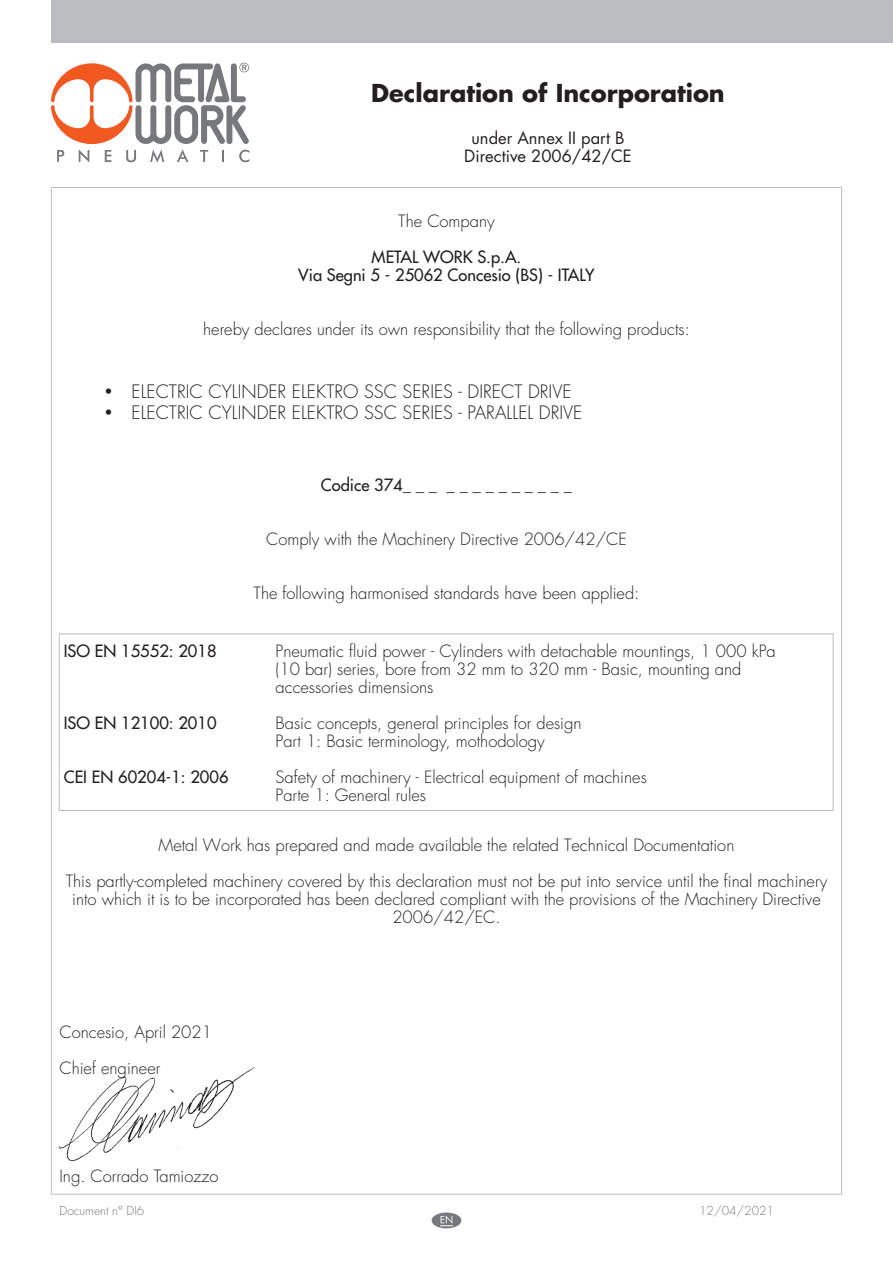
<style>
.page{position:relative;width:893px;height:1263px;background:#fff}
.page>*{position:absolute;margin:0;border:0;box-sizing:border-box;transform-origin:0 0}
.t1{font:700 24px "Futura Std";color:#231f20}
.t2{font:300 18px "Futura Std";color:#231f20}
.t3{font:300 16.5px/18px "Futura Std";color:#231f20}
.t4{font:500 16.5px/18px "Futura Std";color:#231f20;text-align:center}
.t5{font:16.5px/18px "Futura Std";color:#231f20;text-align:center}
.t6{font:300 12px "Futura Std";color:#76787b}
</style>
<div class="page">
<div style="left:51px;top:0;width:842px;height:43px;background:#bcbdc0"></div>
<svg style="left:51px;top:63px;width:198px;height:99px"></svg>
<div style="left:59px;top:634px;width:774px;height:177px;border:1px solid #bcbdc0"></div>
<img style="left:60px;top:1068px;width:194px;height:93px">
<div style="left:432px;top:1213px;width:29px;height:15px;background:#76787b;border-radius:50%"></div>
<div style="left:432px;top:1213px;width:29px;height:15px;border:1px solid #76787b;border-radius:50%"></div>
<svg style="left:440px;top:1215px;width:13px;height:11px"></svg>
<h1 class="t1" style="left:371px;top:78px;width:355px">Declaration of Incorporation</h1>
<p class="t5" style="left:464px;top:130px;width:169px">under Annex II part B<br>Directive 2006/42/CE</p>
<p class="t3" style="left:398px;top:213px;width:98px">The Company</p>
<p class="t4" style="left:298px;top:248px;width:298px">METAL WORK S.p.A.<br>Via Segni 5 - 25062 Concesio (BS) - ITALY</p>
<p class="t3" style="left:203px;top:321px;width:488px">hereby declares under its own responsibility that the following products:</p>
<p class="t2" style="left:105px;top:381px;width:468px">• ELECTRIC CYLINDER ELEKTRO SSC SERIES - DIRECT DRIVE</p>
<p class="t2" style="left:105px;top:402px;width:479px">• ELECTRIC CYLINDER ELEKTRO SSC SERIES - PARALLEL DRIVE</p>
<p class="t4" style="left:321px;top:476px;width:253px">Codice 374_ _ _ _ _ _ _ _ _ _ _ _ _</p>
<p class="t3" style="left:266px;top:531px;width:362px">Comply with the Machinery Directive 2006/42/CE</p>
<p class="t3" style="left:254px;top:585px;width:387px">The following harmonised standards have been applied:</p>
<p class="t4" style="left:64px;top:642px;width:154px">ISO EN 15552: 2018</p>
<p class="t3" style="left:276px;top:642px;width:502px">Pneumatic fluid power - Cylinders with detachable mountings, 1 000 kPa (10 bar) series, bore from 32 mm to 320 mm - Basic, mounting and accessories dimensions</p>
<p class="t4" style="left:64px;top:714px;width:154px">ISO EN 12100: 2010</p>
<p class="t3" style="left:276px;top:714px;width:308px">Basic concepts, general principles for design<br>Part 1: Basic terminology, mothodology</p>
<p class="t4" style="left:64px;top:768px;width:166px">CEI EN 60204-1: 2006</p>
<p class="t3" style="left:276px;top:768px;width:373px">Safety of machinery - Electrical equipment of machines<br>Parte 1: General rules</p>
<p class="t3" style="left:66px;top:828px;width:763px;line-height:36px;text-align:center">Metal Work has prepared and made available the related Technical Documentation<br>This partly-completed machinery covered by this declaration must not be put into service until the final machinery</p>
<p class="t3" style="left:72px;top:891px;width:750px;text-align:center">into which it is to be incorporated has been declared compliant with the provisions of the Machinery Directive<br>2006/42/EC.</p>
<p class="t3" style="left:60px;top:1014px;width:154px;line-height:36px">Concesio, April 2021<br>Chief engineer</p>
<p class="t3" style="left:60px;top:1167px;width:160px">Ing. Corrado Tamiozzo</p>
<p class="t6" style="left:60px;top:1203px;width:86px">Document n° DI6</p>
<p class="t6" style="left:699px;top:1203px;width:76px">12/04/2021</p>
</div>
